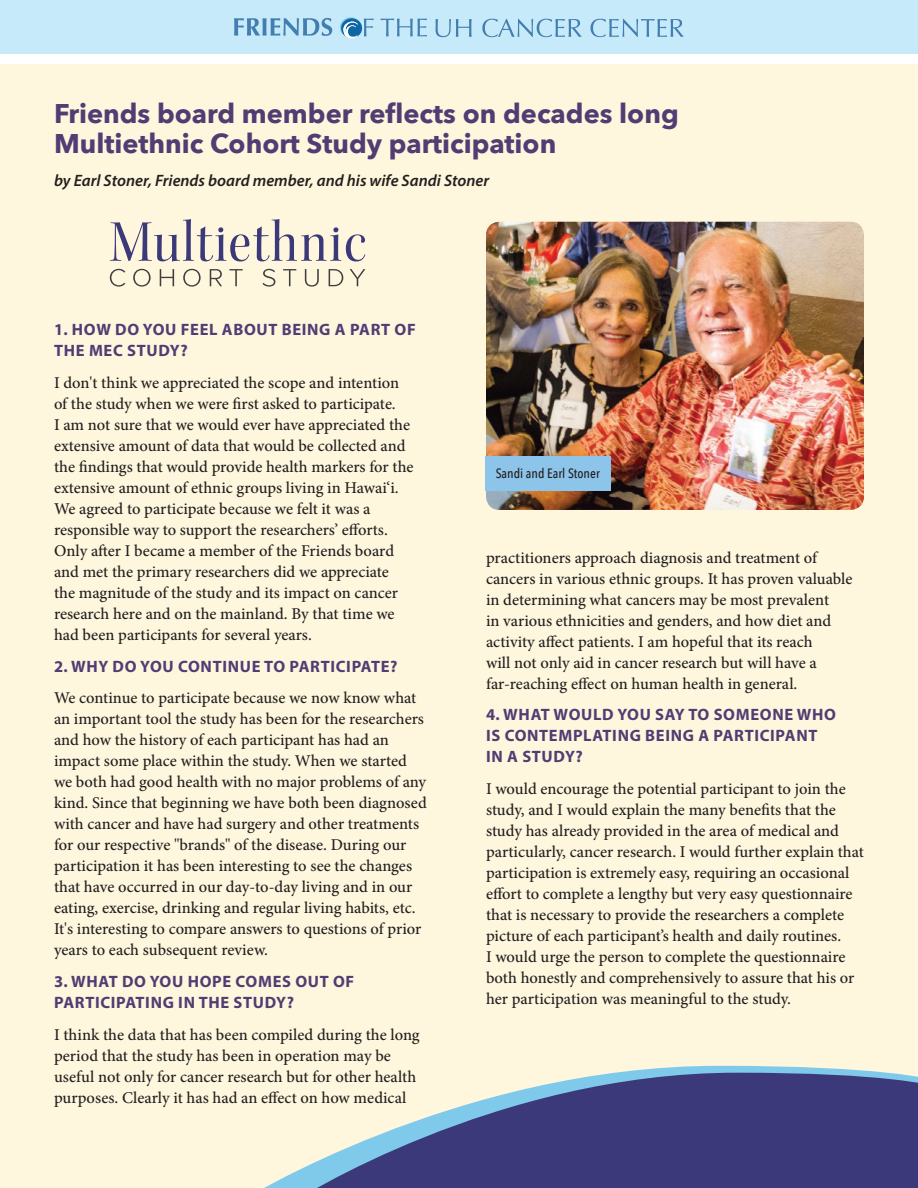
<style>
.page{position:relative;width:918px;height:1188px;background:#fff}
.page>*{position:absolute;margin:0;border:0;box-sizing:border-box;transform-origin:0 0}
.t1{font:700 27px/30px "Avenir Next";color:#513d73}
.t2{font:500 16.5px/21px "Minion Pro";color:#231f20}
.t3{font:700 16.5px/21px "Myriad Pro";letter-spacing:.04em;color:#513d73}
.t4{font:italic 600 16.5px "Myriad Pro";color:#231f20}
.t5{font:500 13.5px "Avenir Next Condensed";color:#231f20}
</style>
<div class="page">
<div style="left:0;top:29px;width:918px;height:1159px;background:#fef7dd"></div>
<div style="left:0;top:0;width:918px;height:54px;background:#c6eafa"></div>
<svg style="left:591px;top:19px;width:93px;height:18px"></svg>
<svg style="left:234px;top:18px;width:98px;height:18px"></svg>
<svg style="left:436px;top:19px;width:36px;height:18px"></svg>
<svg style="left:482px;top:19px;width:100px;height:18px"></svg>
<svg style="left:364px;top:19px;width:10px;height:17px"></svg>
<svg style="left:381px;top:19px;width:46px;height:17px"></svg>
<svg style="left:340px;top:17px;width:22px;height:21px"></svg>
<svg style="left:341px;top:18px;width:21px;height:20px"></svg>
<svg style="left:343px;top:22px;width:15px;height:17px"></svg>
<img style="left:486px;top:222px;width:378px;height:288px">
<svg style="left:110px;top:219px;width:255px;height:42px"></svg>
<svg style="left:110px;top:269px;width:255px;height:18px"></svg>
<svg style="left:264px;top:1066px;width:625px;height:122px"></svg>
<svg style="left:294px;top:1073px;width:624px;height:115px;fill:#3b3979"></svg>
<div style="left:485px;top:457px;width:125px;height:34px;background:#8cc4ea"></div>
<div style="left:0;top:54px;width:918px;height:10px;background:#fff"></div>
<h1 class="t1" style="left:54px;top:99px;width:626px">Friends board member reflects on decades long<br>Multiethnic Cohort Study participation</h1>
<p class="t4" style="left:54px;top:170px;width:437px">by Earl Stoner, Friends board member, and his wife Sandi Stoner</p>
<p class="t3" style="left:54px;top:318px;width:363px">1. HOW DO YOU FEEL ABOUT BEING A PART OF<br>THE MEC STUDY?</p>
<p class="t2" style="left:54px;top:372px;width:361px">I don't think we appreciated the scope and intention of the study when we were first asked to participate.<br>I am not sure that we would ever have appreciated the extensive amount of data that would be collected and the findings that would provide health markers for the extensive amount of ethnic groups living in Hawai‘i.<br>We agreed to participate because we felt it was a responsible way to support the researchers’ efforts.<br>Only after I became a member of the Friends board and met the primary researchers did we appreciate the magnitude of the study and its impact on cancer research here and on the mainland. By that time we had been participants for several years.</p>
<p class="t3" style="left:54px;top:655px;width:345px">2. WHY DO YOU CONTINUE TO PARTICIPATE?</p>
<p class="t2" style="left:54px;top:688px;width:374px">We continue to participate because we now know what an important tool the study has been for the researchers and how the history of each participant has had an impact some place within the study. When we started we both had good health with no major problems of any kind. Since that beginning we have both been diagnosed with cancer and have had surgery and other treatments for our respective "brands" of the disease. During our participation it has been interesting to see the changes that have occurred in our day-to-day living and in our eating, exercise, drinking and regular living habits, etc.<br>It's interesting to compare answers to questions of prior years to each subsequent review.</p>
<p class="t3" style="left:54px;top:971px;width:302px">3. WHAT DO YOU HOPE COMES OUT OF<br>PARTICIPATING IN THE STUDY?</p>
<p class="t2" style="left:54px;top:1024px;width:367px">I think the data that has been compiled during the long period that the study has been in operation may be useful not only for cancer research but for other health purposes. Clearly it has had an effect on how medical</p>
<p class="t5" style="left:496px;top:465px;width:106px">Sandi and Earl Stoner</p>
<p class="t2" style="left:486px;top:547px;width:368px">practitioners approach diagnosis and treatment of cancers in various ethnic groups. It has proven valuable in determining what cancers may be most prevalent<br>in various ethnicities and genders, and how diet and activity affect patients. I am hopeful that its reach<br>will not only aid in cancer research but will have a far-reaching effect on human health in general.</p>
<p class="t3" style="left:486px;top:704px;width:352px">4. WHAT WOULD YOU SAY TO SOMEONE WHO<br>IS CONTEMPLATING BEING A PARTICIPANT<br>IN A STUDY?</p>
<p class="t2" style="left:486px;top:778px;width:379px">I would encourage the potential participant to join the study, and I would explain the many benefits that the study has already provided in the area of medical and particularly, cancer research. I would further explain that participation is extremely easy, requiring an occasional effort to complete a lengthy but very easy questionnaire that is necessary to provide the researchers a complete picture of each participant’s health and daily routines.<br>I would urge the person to complete the questionnaire both honestly and comprehensively to assure that his or her participation was meaningful to the study.</p>
</div>
